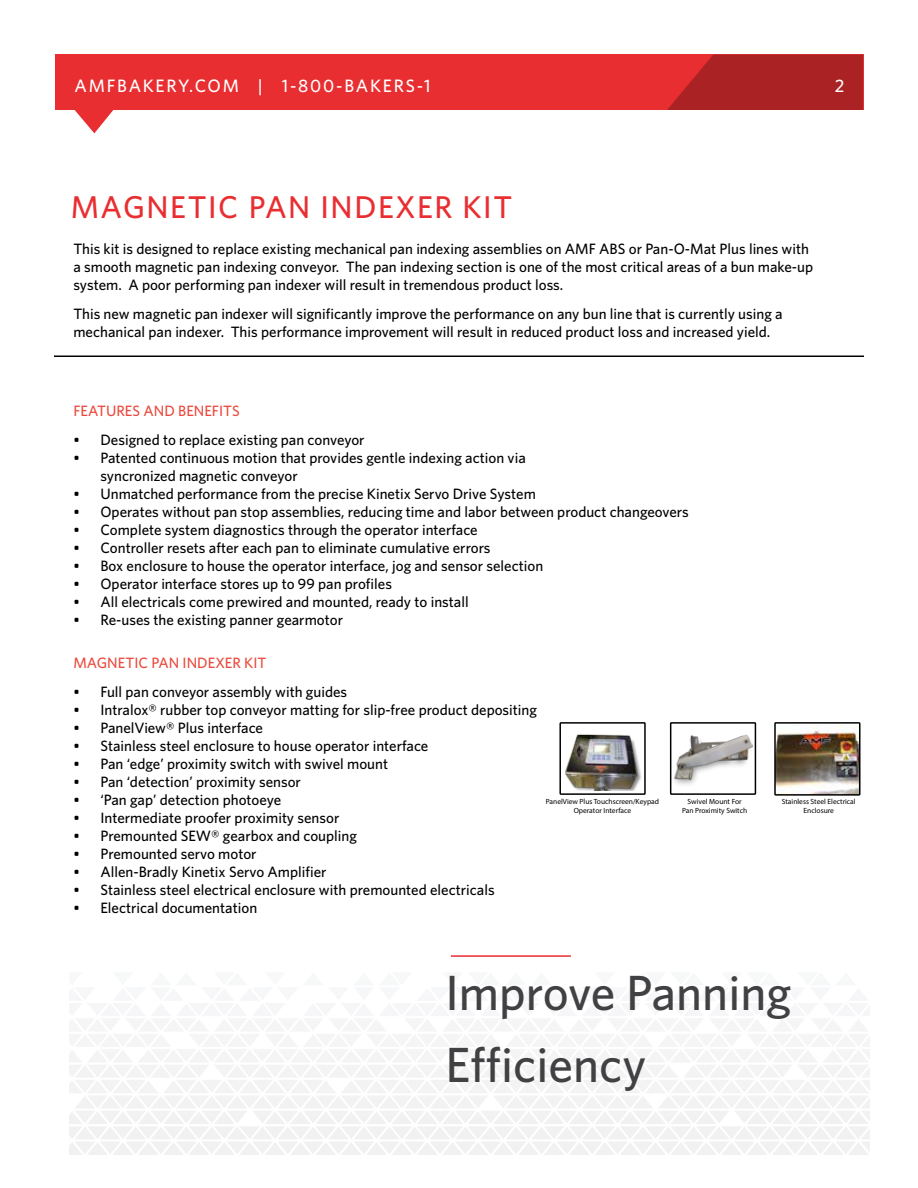
<style>
.page{position:relative;width:918px;height:1188px;background:#fff}
.page>*{position:absolute;margin:0;border:0;box-sizing:border-box;transform-origin:0 0}
.t1{font:500 49.5px/72px "Whitney";color:#414042}
.t2{font:500 31.5px "Whitney";letter-spacing:.05em;color:#e92e31}
.t3{font:500 18px "Whitney";letter-spacing:.1em;color:#fff}
.t4{font:500 15px/18px "Whitney";color:#000}
.t5{font:500 15px "Whitney";color:#eb4a3e}
.t6{font:7.5px/9px "Myriad Pro";color:#000;text-align:center}
</style>
<div class="page">
<hr style="left:451px;top:955px;width:120px;height:2px;background:#e92e31">
<div style="left:55px;top:54px;width:808px;height:56px;background:#e92e31"></div>
<svg style="left:667px;top:55px;width:196px;height:55px;background:#b22325"></svg>
<svg style="left:74px;top:110px;width:40px;height:23px"></svg>
<hr style="left:54px;top:356px;width:810px;height:1px;background:#000">
<img style="left:565px;top:734px;width:77px;height:57px">
<div style="left:559px;top:722px;width:87px;height:73px;border:2px solid #000"></div>
<img style="left:777px;top:725px;width:81px;height:68px">
<div style="left:774px;top:722px;width:87px;height:74px;border:2px solid #000"></div>
<img style="left:674px;top:734px;width:79px;height:51px">
<div style="left:670px;top:722px;width:86px;height:73px;border:2px solid #000"></div>
<p class="t3" style="left:75px;top:75px;width:358px">AMFBAKERY.COM | 1-800-BAKERS-1</p>
<p class="t3" style="left:835px;top:75px;width:11px">2</p>
<h2 class="t2" style="left:71px;top:188px;width:443px">MAGNETIC PAN INDEXER KIT</h2>
<p class="t4" style="left:73px;top:240px;width:741px">This kit is designed to replace existing mechanical pan indexing assemblies on AMF ABS or Pan-O-Mat Plus lines with a smooth magnetic pan indexing conveyor. The pan indexing section is one of the most critical areas of a bun make-up system. A poor performing pan indexer will result in tremendous product loss.</p>
<p class="t4" style="left:73px;top:304px;width:711px">This new magnetic pan indexer will significantly improve the performance on any bun line that is currently using a mechanical pan indexer. This performance improvement will result in reduced product loss and increased yield.</p>
<p class="t5" style="left:73px;top:402px;width:168px">FEATURES AND BENEFITS</p>
<p class="t4" style="left:73px;top:430px;width:293px">• Designed to replace existing pan conveyor</p>
<p class="t4" style="left:100px;top:448px;width:427px;text-indent:-27px">• Patented continuous motion that provides gentle indexing action via syncronized magnetic conveyor</p>
<p class="t4" style="left:73px;top:484px;width:464px">• Unmatched performance from the precise Kinetix Servo Drive System</p>
<p class="t4" style="left:73px;top:502px;width:617px">• Operates without pan stop assemblies, reducing time and labor between product changeovers</p>
<p class="t4" style="left:73px;top:520px;width:406px">• Complete system diagnostics through the operator interface</p>
<p class="t4" style="left:73px;top:538px;width:419px">• Controller resets after each pan to eliminate cumulative errors</p>
<p class="t4" style="left:73px;top:556px;width:471px">• Box enclosure to house the operator interface, jog and sensor selection</p>
<p class="t4" style="left:73px;top:574px;width:320px">• Operator interface stores up to 99 pan profiles</p>
<p class="t4" style="left:73px;top:592px;width:397px">• All electricals come prewired and mounted, ready to install</p>
<p class="t4" style="left:73px;top:610px;width:271px">• Re-uses the existing panner gearmotor</p>
<p class="t5" style="left:73px;top:654px;width:195px">MAGNETIC PAN INDEXER KIT</p>
<p class="t4" style="left:73px;top:682px;width:275px">• Full pan conveyor assembly with guides</p>
<p class="t4" style="left:73px;top:700px;width:465px">• Intralox® rubber top conveyor matting for slip-free product depositing</p>
<p class="t4" style="left:73px;top:718px;width:191px">• PanelView® Plus interface</p>
<p class="t4" style="left:73px;top:736px;width:357px">• Stainless steel enclosure to house operator interface</p>
<p class="t4" style="left:73px;top:754px;width:316px">• Pan ‘edge’ proximity switch with swivel mount</p>
<p class="t4" style="left:73px;top:772px;width:229px">• Pan ‘detection’ proximity sensor</p>
<p class="t4" style="left:73px;top:790px;width:209px">• ‘Pan gap’ detection photoeye</p>
<p class="t4" style="left:73px;top:808px;width:267px">• Intermediate proofer proximity sensor</p>
<p class="t4" style="left:73px;top:826px;width:285px">• Premounted SEW® gearbox and coupling</p>
<p class="t4" style="left:73px;top:844px;width:185px">• Premounted servo motor</p>
<p class="t4" style="left:73px;top:862px;width:255px">• Allen-Bradly Kinetix Servo Amplifier</p>
<p class="t4" style="left:73px;top:880px;width:423px">• Stainless steel electrical enclosure with premounted electricals</p>
<p class="t4" style="left:73px;top:898px;width:185px">• Electrical documentation</p>
<p class="t6" style="left:546px;top:797px;width:115px">PanelView Plus Touchscreen/Keypad<br>Operator Interface</p>
<p class="t6" style="left:782px;top:797px;width:75px">Stainless Steel Electrical<br>Enclosure</p>
<p class="t6" style="left:682px;top:797px;width:67px">Swivel Mount For<br>Pan Proximity Switch</p>
<h1 class="t1" style="left:446px;top:956px;width:347px">Improve Panning<br>Efficiency</h1>
</div>
